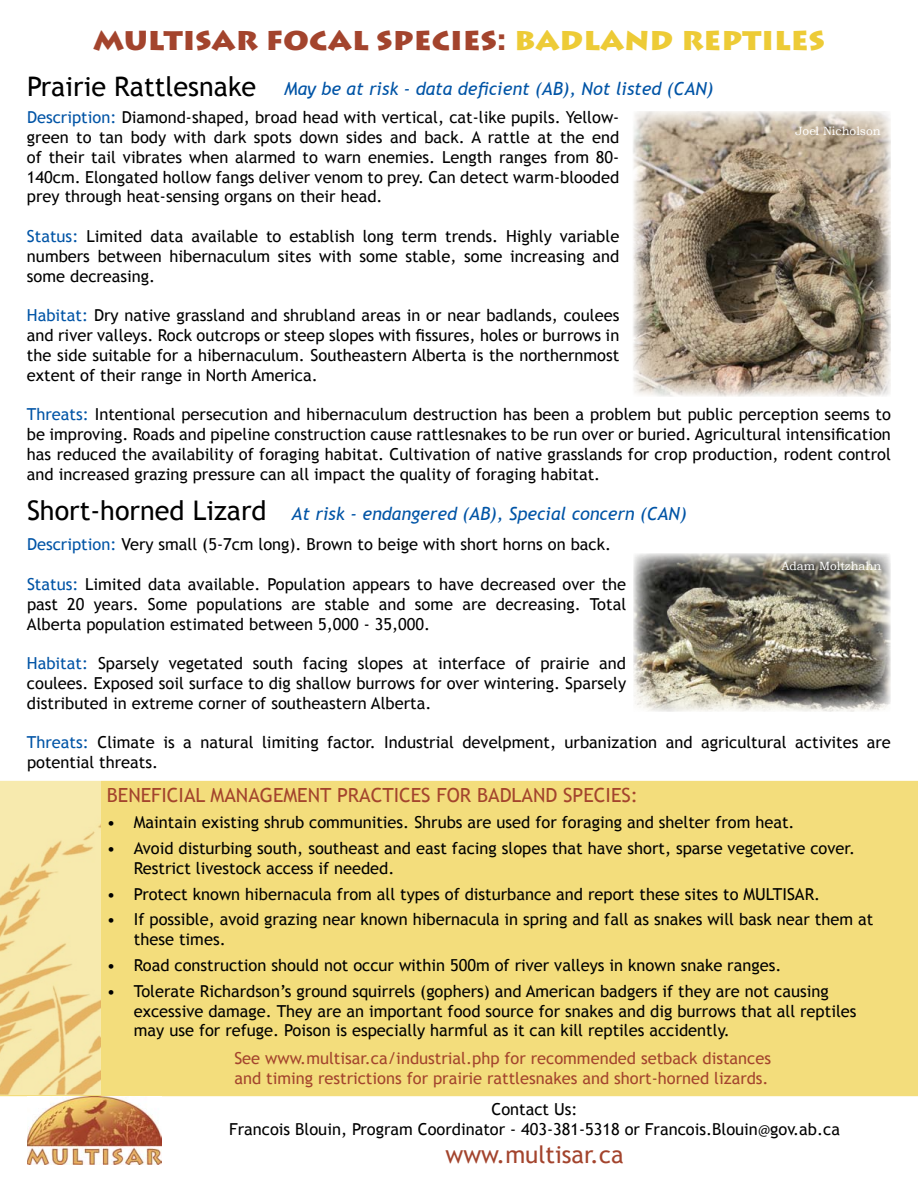
<style>
.page{position:relative;width:918px;height:1188px;background:#fff}
.page>*{position:absolute;margin:0;border:0;box-sizing:border-box;transform-origin:0 0}
.t1{font:900 31.5px "Lithos Pro";color:#a3442d}
.t2{font:24px "Trebuchet MS";color:#a3442d}
.t3{font:19.5px "Trebuchet MS";color:#a3442d}
.t4{font:italic 18px "Trebuchet MS";color:#0054a6}
.t5{font:16.5px/19.8px "Trebuchet MS";color:#000;text-align:justify}
.t6{font:16.5px/19.8px "Trebuchet MS";color:#a3442d}
.t7{font:12px "Bookman Old Style";color:#fff}
.s1{color:#edcb36}
.s2{font-style:normal;font-size:27px;color:#000}
.s3{color:#0054a6}
.s4{font-family:"Myriad Pro"}
</style>
<div class="page">
<div style="left:0;top:781px;width:918px;height:315px;background:#f3dd7c"></div>
<img style="left:27px;top:1096px;width:135px;height:68px">
<img style="left:633px;top:111px;width:258px;height:285px">
<img style="left:633px;top:553px;width:258px;height:159px">
<img style="left:0;top:781px;width:101px;height:314px">
<h1 class="t1" style="left:93px;top:19px;width:733px">MULTISAR FOCAL SPECIES: <span class="s1">BADLAND REPTILES</span></h1>
<p class="t4" style="left:27px;top:78px;width:688px"><span class="s2">Prairie Rattlesnake</span> May be at risk - data deficient (AB), Not listed (CAN)</p>
<p class="t5" style="left:27px;top:108px;width:594px"><span class="s3">Description:</span> Diamond-shaped, broad head with vertical, cat-like pupils. Yellow&shy;green to tan body with dark spots down sides and back. A rattle at the end of their tail vibrates when alarmed to warn enemies. Length ranges from 80- 140cm. Elongated hollow fangs deliver venom to prey. Can detect warm-blooded prey through heat-sensing organs on their head.</p>
<p class="t5" style="left:27px;top:227px;width:594px"><span class="s3">Status:</span> Limited data available to establish long term trends. Highly variable numbers between hibernaculum sites with some stable, some increasing and some decreasing.</p>
<p class="t5" style="left:27px;top:306px;width:594px"><span class="s3">Habitat:</span> Dry native grassland and shrubland areas in or near badlands, coulees and river valleys. Rock outcrops or steep slopes with fissures, holes or burrows in the side suitable for a hibernaculum. Southeastern Alberta is the northernmost extent of their range in North America.</p>
<p class="t5" style="left:27px;top:405px;width:865px"><span class="s3">Threats:</span> I ntentional persecution and hibernaculum destruction has been a problem but public perception seems to be improving. Roads and pipeline construction cause rattlesnakes to be run over or buried. Agricultural intensification has reduced the availability of foraging habitat. Cultivation of native grasslands for crop production, rodent control and increased grazing pressure can all impact the quality of foraging habitat.</p>
<p class="t4" style="left:27px;top:503px;width:661px"><span class="s2">Short-horned Lizard</span> At risk - endangered (AB), Special concern (CAN)</p>
<p class="t5" style="left:27px;top:535px;width:586px"><span class="s3">Description:</span> Very small (5-7cm long). Brown to beige with short horns on back.</p>
<p class="t5" style="left:27px;top:574px;width:601px"><span class="s3">Status:</span> Limited data available. Population appears to have decreased over the past 20 years. Some populations are stable and some are decreasing. Total Alberta population estimated between 5,000 - 35,000.</p>
<p class="t5" style="left:27px;top:654px;width:601px"><span class="s3">Habitat:</span> Sparsely vegetated south facing slopes at interface of prairie and coulees. Exposed soil surface to dig shallow burrows for over wintering. Sparsely distributed in extreme corner of southeastern Alberta.</p>
<p class="t5" style="left:27px;top:733px;width:866px"><span class="s3">Threats:</span> Climate is a natural limiting factor. I ndustrial develpment, urbanization and agricultural activites are potential threats.</p>
<p class="t3" style="left:107px;top:784px;width:394px">Beneficial manag ement practices for BADLAND</p>
<p class="t3" style="left:563px;top:784px;width:76px">SPECIES:</p>
<p class="t5" style="left:107px;top:813px;width:689px">• Maintain existing shrub communities. Shrubs are used for foraging and shelter from heat.</p>
<p class="t5" style="left:134px;top:838px;width:723px;text-indent:-27px">• Avoid disturbing south, southeast and east facing slopes that have short, sparse vegetative cover.<br>Restrict livestock access if needed.</p>
<p class="t5" style="left:107px;top:884px;width:658px">• Protect known hibernacula from all types of disturbance and report these sites to MULTISAR</p>
<p class="t5" style="left:814px;top:884px;width:8px">.</p>
<p class="t5" style="left:134px;top:910px;width:741px;text-indent:-27px">• If possible, avoid grazing near known hibernacula in spring and fall as snakes will bask near them at these times.</p>
<p class="t5" style="left:107px;top:955px;width:676px">• Road construction should not occur within 500m of river valleys in known snake ranges.</p>
<p class="t5" style="left:134px;top:981px;width:724px;text-align:left;text-indent:-27px">• Tolerate Richardson’s ground squirrels (gophers) and American badgers if they are not causing excessive damage. They are an important food source for snakes and dig burrows that all reptiles may use for refuge. Poison is especially harmful as it can kill reptiles accidently.</p>
<p class="t6" style="left:234px;top:1049px;width:538px">See www.multisar.ca/industrial.php for recommended setback distances and timing restrictions for prairie rattlesnakes and short-horned lizards.</p>
<p class="t7" style="left:795px;top:123px;width:87px">Joel Nicholson</p>
<p class="t7" style="left:781px;top:559px;width:102px">Adam Moltzhahn</p>
<p class="t5" style="left:229px;top:1099px;width:612px;text-align:center">Contact Us:<br>Francois Blouin, Program Coordinator - 403-381-5318 or Francois.Blouin<span class="s4">@</span>gov.ab.ca</p>
<h2 class="t2" style="left:446px;top:1141px;width:180px">www.multisar.ca</h2>
</div>
